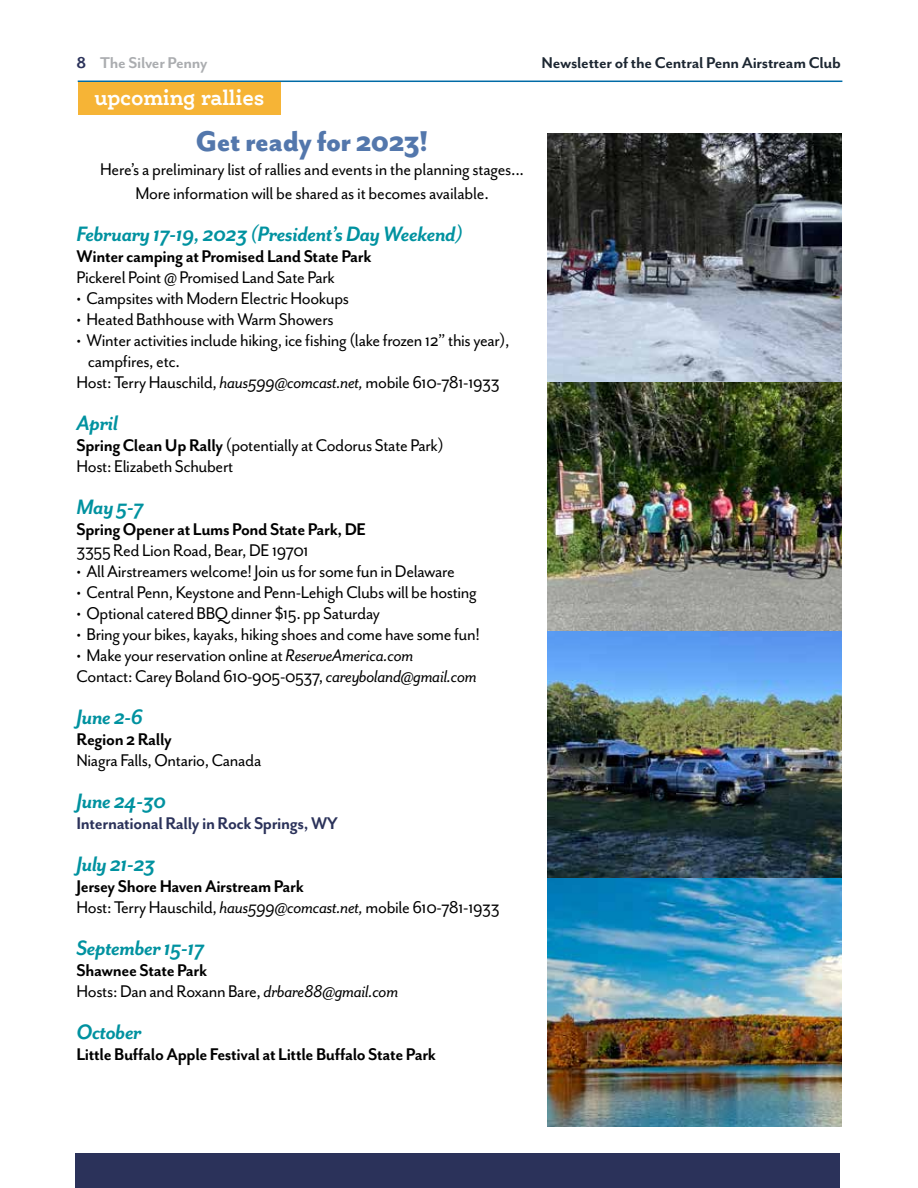
<style>
.page{position:relative;width:918px;height:1188px;background:#fff}
.page>*{position:absolute;margin:0;border:0;box-sizing:border-box;transform-origin:0 0}
.t1{font:800 33px "Mr Eaves San OT";letter-spacing:-.015em;color:#5377ac;scale:.96 1}
.t2{font:italic 700 24px "Mr Eaves San OT";letter-spacing:-.02em;color:#0092a0;scale:.96 1}
.t3{font:700 21px "Ernestine Pro";letter-spacing:-.01em;color:#fff;scale:.93 1}
.t4{font:19.5px/21px "Mr Eaves San OT";letter-spacing:-.02em;color:#000;scale:.96 1}
.t5{font:700 19.5px "Mr Eaves San OT";letter-spacing:-.02em;color:#000;scale:.96 1}
.t6{font:700 19.5px "Mr Eaves San OT";letter-spacing:-.02em;color:#2b325a;scale:.96 1}
.t7{font:700 18px "Mr Eaves San OT";letter-spacing:-.015em;color:#1d2732}
.t8{font:700 18px "Mr Eaves San OT";letter-spacing:-.015em;color:#abadb0}
.s1{color:#2b325a}
.s2{font-style:italic}
.s3{font-weight:700}
</style>
<div class="page">
<hr style="left:78px;top:81px;width:764px;height:1px;background:#006ba6">
<img style="left:548px;top:133px;width:293px;height:994px">
<div style="left:78px;top:82px;width:202px;height:33px;background:#f6b436"></div>
<div style="left:76px;top:1153px;width:764px;height:35px;background:#2b325a"></div>
<p class="t8" style="left:77px;top:53px;width:132px"><span class="s1">8</span> The Silver Penny</p>
<p class="t7" style="left:542px;top:53px;width:301px">Newsletter of the Central Penn Airstream Club</p>
<p class="t3" style="left:94px;top:84px;width:185px">upcoming rallies</p>
<h1 class="t1" style="left:196px;top:123px;width:244px">Get ready for 2023!</h1>
<p class="t4" style="left:100px;top:157px;width:443px;line-height:24px;text-align:center">Here’s a preliminary list of rallies and events in the planning stages...<br>More information will be shared as it becomes available.</p>
<p class="t2" style="left:77px;top:221px;width:404px">February 17-19, 2023 (President’s Day Weekend)</p>
<p class="t5" style="left:77px;top:246px;width:309px">Winter camping at Promised Land State Park</p>
<p class="t4" style="left:77px;top:267px;width:271px">Pickerel Point @ Promised Land Sate Park</p>
<p class="t4" style="left:77px;top:288px;width:286px">• Campsites with Modern Electric Hookups</p>
<p class="t4" style="left:77px;top:309px;width:269px">• Heated Bathhouse with Warm Showers</p>
<p class="t4" style="left:77px;top:330px;width:453px">• Winter activities include hiking, ice fishing (lake frozen 12” this year),</p>
<p class="t4" style="left:88px;top:351px;width:97px">campfires, etc.</p>
<p class="t4" style="left:77px;top:372px;width:442px">Host: Terry Hauschild, <span class="s2">haus599@comcast.net,</span> mobile 610-781-1933</p>
<p class="t2" style="left:77px;top:410px;width:45px">April</p>
<p class="t4" style="left:77px;top:435px;width:384px"><span class="s3">Spring Clean Up Rally</span> (potentially at Codorus State Park)<br>Host: Elizabeth Schubert</p>
<p class="t2" style="left:77px;top:494px;width:72px">May 5-7</p>
<p class="t5" style="left:77px;top:519px;width:303px">Spring Opener at Lums Pond State Park, DE</p>
<p class="t4" style="left:77px;top:540px;width:243px">3355 Red Lion Road, Bear, DE 19701</p>
<p class="t4" style="left:77px;top:561px;width:396px">• All Airstreamers welcome! Join us for some fun in Delaware</p>
<p class="t4" style="left:77px;top:582px;width:419px">• Central Penn, Keystone and Penn-Lehigh Clubs will be hosting</p>
<p class="t4" style="left:77px;top:603px;width:318px">• Optional catered BBQ dinner $15. pp Saturday</p>
<p class="t4" style="left:77px;top:624px;width:422px">• Bring your bikes, kayaks, hiking shoes and come have some fun!</p>
<p class="t4" style="left:77px;top:645px;width:418px">• Make your reservation online at <span class="s2">ReserveAmerica.com<br></span>Contact: Carey Boland 610-905-0537, <span class="s2">careyboland@gmail.com</span></p>
<p class="t2" style="left:77px;top:704px;width:71px">June 2-6</p>
<p class="t5" style="left:77px;top:729px;width:101px">Region 2 Rally</p>
<p class="t4" style="left:77px;top:750px;width:194px">Niagra Falls, Ontario, Canada</p>
<p class="t2" style="left:77px;top:788px;width:95px">June 24-30</p>
<p class="t6" style="left:77px;top:813px;width:274px">International Rally in Rock Springs, WY</p>
<p class="t2" style="left:77px;top:851px;width:84px">July 21-23</p>
<p class="t4" style="left:77px;top:876px;width:442px"><span class="s3">Jersey Shore Haven Airstream Park<br></span>Host: Terry Hauschild, <span class="s2">haus599@comcast.net,</span> mobile 610-781-1933</p>
<p class="t2" style="left:77px;top:935px;width:135px">September 15-17</p>
<p class="t4" style="left:77px;top:960px;width:337px"><span class="s3">Shawnee State Park<br></span>Hosts: Dan and Roxann Bare, <span class="s2">drbare88@gmail.com</span></p>
<p class="t2" style="left:77px;top:1019px;width:70px">October</p>
<p class="t5" style="left:77px;top:1044px;width:376px">Little Buffalo Apple Festival at Little Buffalo State Park</p>
</div>
